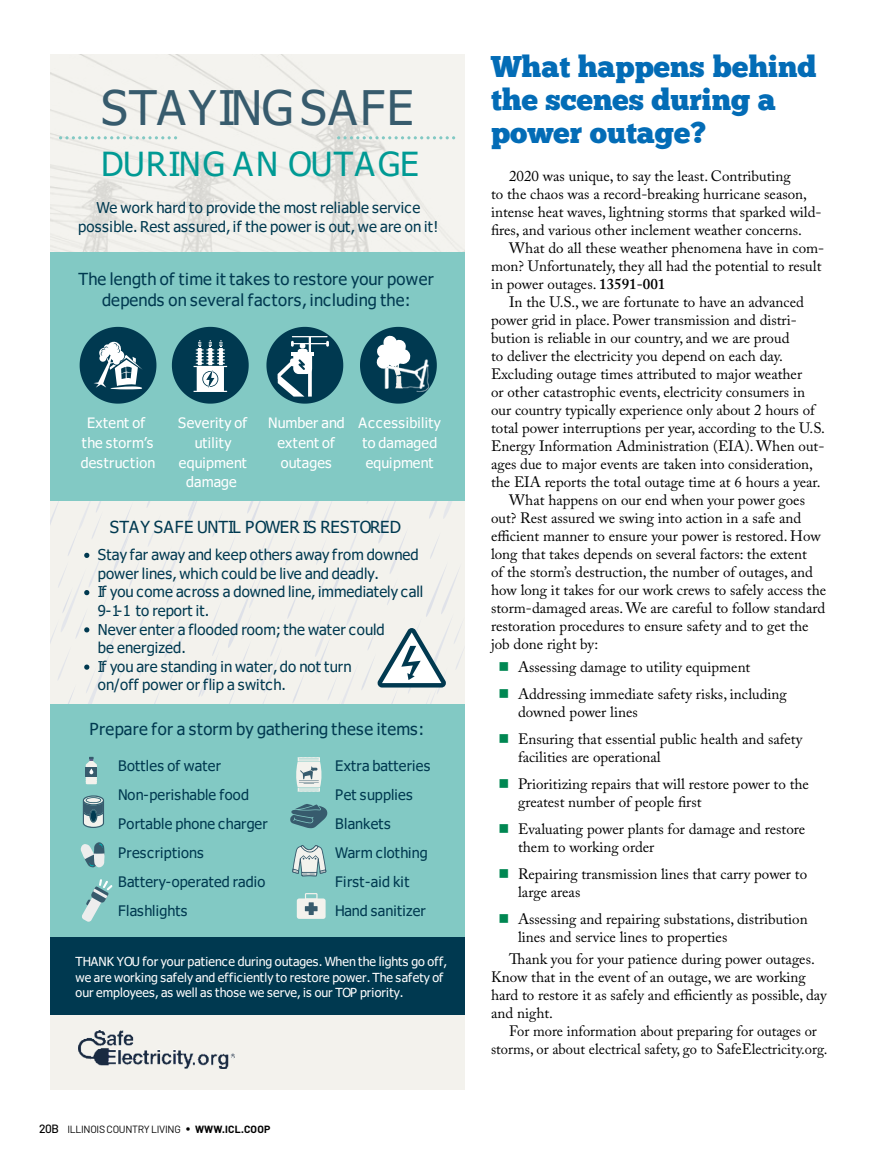
<style>
.page{position:relative;width:878px;height:1161px;background:#fff}
.page>*{position:absolute;margin:0;border:0;box-sizing:border-box;transform-origin:0 0}
.t1{font:47.4px "Tahoma";letter-spacing:.035em;color:#375b6d}
.t2{font:33.15px "Tahoma";letter-spacing:.035em;color:#009a94}
.t3{font:30px/33px "Chunk Five";color:#036cb6}
.t4{font:16.5px/20.7px "Tahoma";letter-spacing:.02em;color:#003950;text-align:center}
.t5{font:16.5px "Tahoma";color:#003950}
.t6{font:15px/18px "Adobe Caslon Pro";color:#000}
.t7{font:14.85px/18.6px "Tahoma";letter-spacing:.01em;color:#003950}
.t8{font:14.55px/29px "Tahoma";letter-spacing:.015em;color:#003950}
.t9{font:14.25px/19.6px "Tahoma";letter-spacing:.02em;color:#fff;text-align:center}
.t10{font:12.45px/15.5px "Tahoma";letter-spacing:.01em;color:#fff}
.t11{font:10.5px "Barlow";letter-spacing:-.03em;color:#000}
.s1{font-weight:500;font-size:12px}
.s2{font-size:15px}
.s3{font-weight:700}
.s4{font-weight:600}
.s5{color:#008752}
</style>
<div class="page">
<div style="left:51px;top:937px;width:414px;height:78px;background:#003950"></div>
<div style="left:51px;top:1015px;width:414px;height:74px;background:#f3f2ed"></div>
<img style="left:51px;top:54px;width:414px;height:198px">
<div style="left:51px;top:252px;width:414px;height:249px;background:#82c9c4"></div>
<svg style="left:59px;top:136px;width:118px;height:3px"></svg>
<svg style="left:337px;top:136px;width:118px;height:3px"></svg>
<svg style="left:360px;top:327px;width:67px;height:70px"></svg>
<svg style="left:80px;top:327px;width:76px;height:77px"></svg>
<svg style="left:172px;top:327px;width:77px;height:77px"></svg>
<svg style="left:266px;top:327px;width:77px;height:77px"></svg>
<img style="left:78px;top:1031px;width:156px;height:37px">
<img style="left:376px;top:340px;width:61px;height:64px">
<svg style="left:51px;top:501px;width:414px;height:431px"></svg>
<h1 class="t1" style="left:101px;top:76px;width:314px">STAYING SAFE</h1>
<h2 class="t2" style="left:101px;top:142px;width:319px">DURING AN OUTAGE</h2>
<p class="t7" style="left:78px;top:199px;width:362px;text-align:center">We work hard to provide the most reliable service possible. Rest assured, if the power is out, we are on it!</p>
<p class="t4" style="left:79px;top:269px;width:356px">The length of time it takes to restore your power depends on several factors, including the:</p>
<p class="t9" style="left:81px;top:414px;width:76px">Extent of the storm’s destruction</p>
<p class="t9" style="left:178px;top:414px;width:70px">Severity of utility equipment damage</p>
<p class="t9" style="left:268px;top:414px;width:78px">Number and extent of outages</p>
<p class="t9" style="left:358px;top:414px;width:84px;text-align:left">Accessibility to damaged equipment</p>
<p class="t5" style="left:110px;top:516px;width:293px">STAY SAFE UNTIL POWER IS RESTORED</p>
<p class="t7" style="left:98px;top:546px;width:327px">Stay far away and keep others away from downed power lines, which could be live and deadly.<br>If you come across a downed line, immediately call 9-1-1 to report it.<br>Never enter a flooded room; the water could<br>be energized.<br>If you are standing in water, do not turn<br>on/off power or flip a switch.</p>
<p class="t4" style="left:89px;top:719px;width:336px">Prepare for a storm by gathering these items:</p>
<p class="t8" style="left:118px;top:752px;width:151px">Bottles of water<br>Non-perishable food<br>Portable phone charger<br>Prescriptions<br>Battery-operated radio<br>Flashlights</p>
<p class="t8" style="left:335px;top:752px;width:97px">Extra batteries<br>Pet supplies<br>Blankets<br>Warm clothing<br>First-aid kit<br>Hand sanitizer</p>
<p class="t10" style="left:76px;top:955px;width:373px">THANK YOU for your patience during outages. When the lights go off, we are working safely and efficiently to restore power. The safety of our employees, as well as those we serve, is our TOP priority.</p>
<p class="t11" style="left:39px;top:1123px;width:233px"><span class="s1">20b</span> ILLINOIS COUNTRY LIVING <span class="s2">•</span> <span class="s3">WWW.ICL.COOP</span></p>
<h3 class="t3" style="left:491px;top:52px;width:327px">What happens behind the scenes during a power outage?</h3>
<p class="t6" style="left:491px;top:167px;width:332px;text-indent:18px">2020 was unique, to say the least. Contributing<br>to the chaos was a record-breaking hurricane season, intense heat waves, lightning storms that sparked wild&shy;fires, and various other inclement weather concerns.</p>
<p class="t6" style="left:491px;top:239px;width:335px;text-indent:18px">What do all these weather phenomena have in com&shy;mon? Unfortunately, they all had the potential to result in power outages. <span class="s4">13591-001</span></p>
<p class="t6" style="left:509px;top:293px;width:296px">In the U.S., we are fortunate to have an advanced</p>
<p class="t6" style="left:491px;top:311px;width:307px">power grid in place. Power transmission and distri-</p>
<p class="t6" style="left:491px;top:329px;width:300px">bution is reliable in our country, and we are proud</p>
<p class="t6" style="left:491px;top:347px;width:293px">to deliver the electricity you depend on each day.</p>
<p class="t6" style="left:491px;top:365px;width:312px">Excluding outage times attributed to major weather</p>
<p class="t6" style="left:491px;top:383px;width:315px">or other catastrophic events, electricity consumers in</p>
<p class="t6" style="left:491px;top:401px;width:325px">our country typically experience only about 2 hours of</p>
<p class="t6" style="left:491px;top:419px;width:335px">total power interruptions per year, according to the U.S.</p>
<p class="t6" style="left:491px;top:437px;width:335px">Energy Information Administration (EIA). When out-</p>
<p class="t6" style="left:491px;top:455px;width:323px">ages due to major events are taken into consideration,</p>
<p class="t6" style="left:491px;top:473px;width:331px">the EIA reports the total outage time at 6 hours a year.</p>
<p class="t6" style="left:509px;top:491px;width:297px">What happens on our end when your power goes</p>
<p class="t6" style="left:491px;top:509px;width:312px">out? Rest assured we swing into action in a safe and</p>
<p class="t6" style="left:491px;top:527px;width:331px">efficient manner to ensure your power is restored. How</p>
<p class="t6" style="left:491px;top:545px;width:317px">long that takes depends on several factors: the extent</p>
<p class="t6" style="left:491px;top:563px;width:323px">of the storm’s destruction, the number of outages, and</p>
<p class="t6" style="left:491px;top:581px;width:336px">how long it takes for our work crews to safely access the</p>
<p class="t6" style="left:491px;top:599px;width:335px">storm-damaged areas. We are careful to follow standard</p>
<p class="t6" style="left:491px;top:617px;width:319px">restoration procedures to ensure safety and to get the</p>
<p class="t6" style="left:491px;top:635px;width:109px">job done right by:</p>
<p class="t6" style="left:498px;top:657px;width:253px"><span class="s5">■</span> Assessing damage to utility equipment</p>
<p class="t6" style="left:518px;top:684px;width:270px;text-indent:-20px"><span class="s5">■</span> Addressing immediate safety risks, including downed power lines</p>
<p class="t6" style="left:518px;top:729px;width:286px;text-indent:-20px"><span class="s5">■</span> Ensuring that essential public health and safety facilities are operational</p>
<p class="t6" style="left:518px;top:774px;width:292px;text-indent:-20px"><span class="s5">■</span> Prioritizing repairs that will restore power to the greatest number of people first</p>
<p class="t6" style="left:518px;top:819px;width:288px;text-indent:-20px"><span class="s5">■</span> Evaluating power plants for damage and restore them to working order</p>
<p class="t6" style="left:518px;top:864px;width:290px;text-indent:-20px"><span class="s5">■</span> Repairing transmission lines that carry power to large areas</p>
<p class="t6" style="left:518px;top:909px;width:291px;text-indent:-20px"><span class="s5">■</span> Assessing and repairing substations, distribution lines and service lines to properties</p>
<p class="t6" style="left:491px;top:950px;width:337px;text-indent:18px">Thank you for your patience during power outages.<br>Know that in the event of an outage, we are working hard to restore it as safely and efficiently as possible, day and night.</p>
<p class="t6" style="left:491px;top:1022px;width:338px;text-align:center">For more information about preparing for outages or storms, or about electrical safety, go to SafeElectricity.org.</p>
</div>
